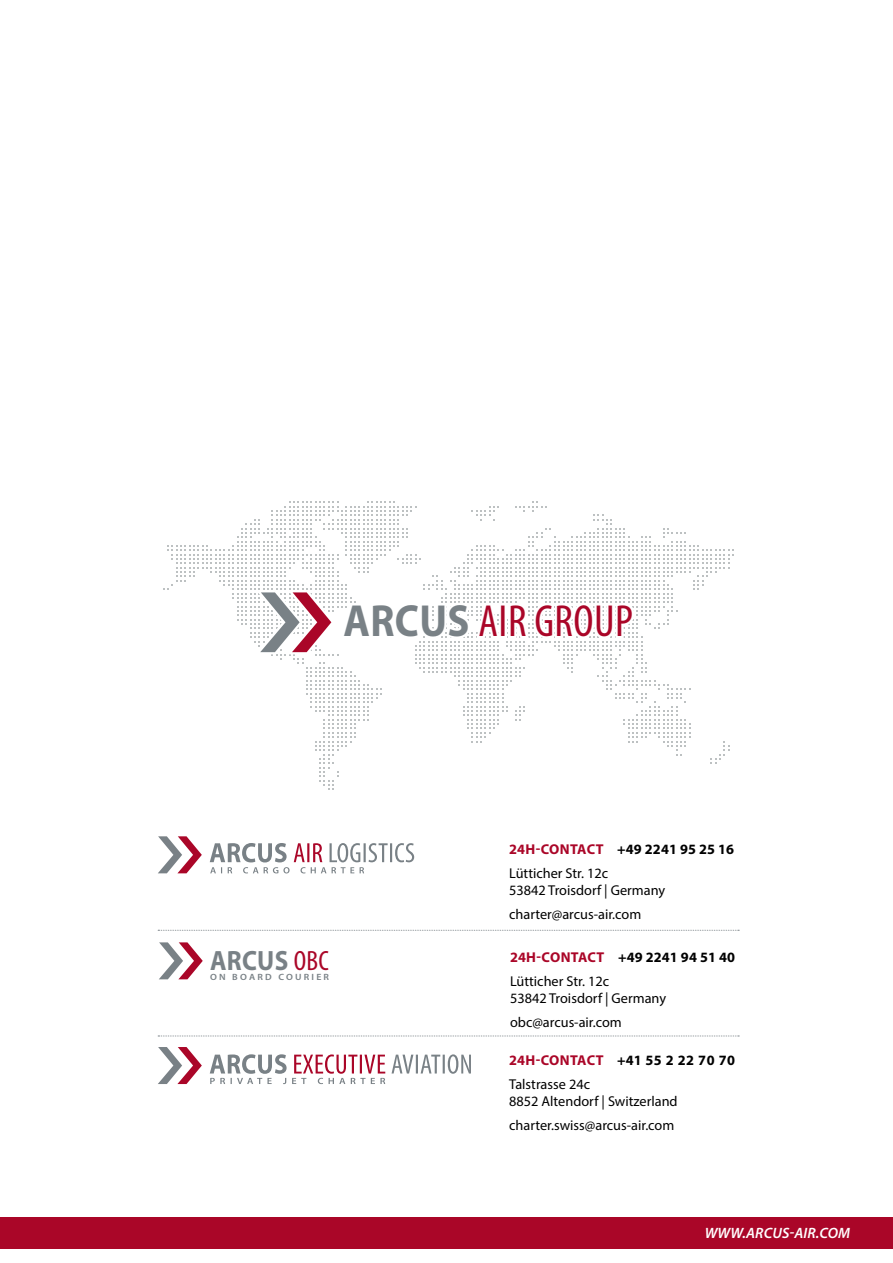
<style>
.page{position:relative;width:893px;height:1263px;background:#fff}
.page>*{position:absolute;margin:0;border:0;box-sizing:border-box;transform-origin:0 0}
.t1{font:condensed 45.15px "Myriad Pro";letter-spacing:.01em;color:#aa0628}
.t2{font:700 27.9px "Myriad Pro";letter-spacing:.01em;color:#798186;scale:.9 1}
.t3{font:italic 600 15px "Myriad Pro";letter-spacing:.01em;color:#fff}
.Arcus_Adressen{font:14.25px/17.1px "Myriad Pro";color:#000}
.Arcus_Adressen-2{font:700 14.25px "Myriad Pro";letter-spacing:.01em;color:#000}
.Arcus_Adressen-3{font:700 14.25px "Myriad Pro";letter-spacing:.03em;color:#000}
.t4{font:600 9.15px "Myriad Pro";letter-spacing:.23em;color:#798186;scale:1.07 1}
.s1{font-weight:700;font-stretch:normal;color:#798186}
.s2{font-weight:400;font-stretch:condensed;color:#aa0628}
.s3{color:#aa0628}
</style>
<div class="page">
<svg style="left:158px;top:836px;width:44px;height:37px"></svg>
<svg style="left:210px;top:843px;width:204px;height:30px"></svg>
<svg style="left:392px;top:1054px;width:79px;height:20px"></svg>
<svg style="left:158px;top:1047px;width:44px;height:37px"></svg>
<svg style="left:210px;top:1054px;width:175px;height:30px"></svg>
<svg style="left:158px;top:930px;width:581px;height:1px"></svg>
<svg style="left:158px;top:1035px;width:581px;height:1px"></svg>
<div style="left:0;top:1217px;width:893px;height:32px;background:#aa0628"></div>
<svg style="left:159px;top:942px;width:44px;height:37px"></svg>
<svg style="left:163px;top:501px;width:571px;height:289px"></svg>
<p class="t1" style="left:343px;top:594px;width:291px"><span class="s1">ARCUS</span> AIR GROUP</p>
<p class="t2" style="left:210px;top:942px;width:133px">ARCUS <span class="s2">OBC</span></p>
<p class="t4" style="left:210px;top:971px;width:113px">ON BOARD COURIER</p>
<p class="Arcus_Adressen-2" style="left:509px;top:840px;width:227px"><span class="s3">24H-CONTACT</span> +49 2241 95 25 16</p>
<p class="Arcus_Adressen" style="left:509px;top:864px;width:158px">Lütticher Str. 12c<br>53842 Troisdorf | Germany</p>
<p class="Arcus_Adressen" style="left:509px;top:905px;width:134px">charter@arcus-air.com</p>
<p class="Arcus_Adressen-2" style="left:510px;top:947px;width:227px"><span class="s3">24H-CONTACT</span> +49 2241 94 51 40</p>
<p class="Arcus_Adressen" style="left:510px;top:972px;width:158px">Lütticher Str. 12c<br>53842 Troisdorf | Germany</p>
<p class="Arcus_Adressen" style="left:510px;top:1013px;width:113px">obc@arcus-air.com</p>
<p class="Arcus_Adressen-3" style="left:509px;top:1051px;width:227px"><span class="s3">24H-CONTACT</span> +41 55 2 22 70 70</p>
<p class="Arcus_Adressen" style="left:509px;top:1076px;width:170px">Talstrasse 24c<br>8852 Altendorf | Switzerland</p>
<p class="Arcus_Adressen" style="left:509px;top:1117px;width:167px">charter.swiss@arcus-air.com</p>
<p class="t3" style="left:705px;top:1223px;width:147px">WWW.ARCUS-AIR.COM</p>
</div>
